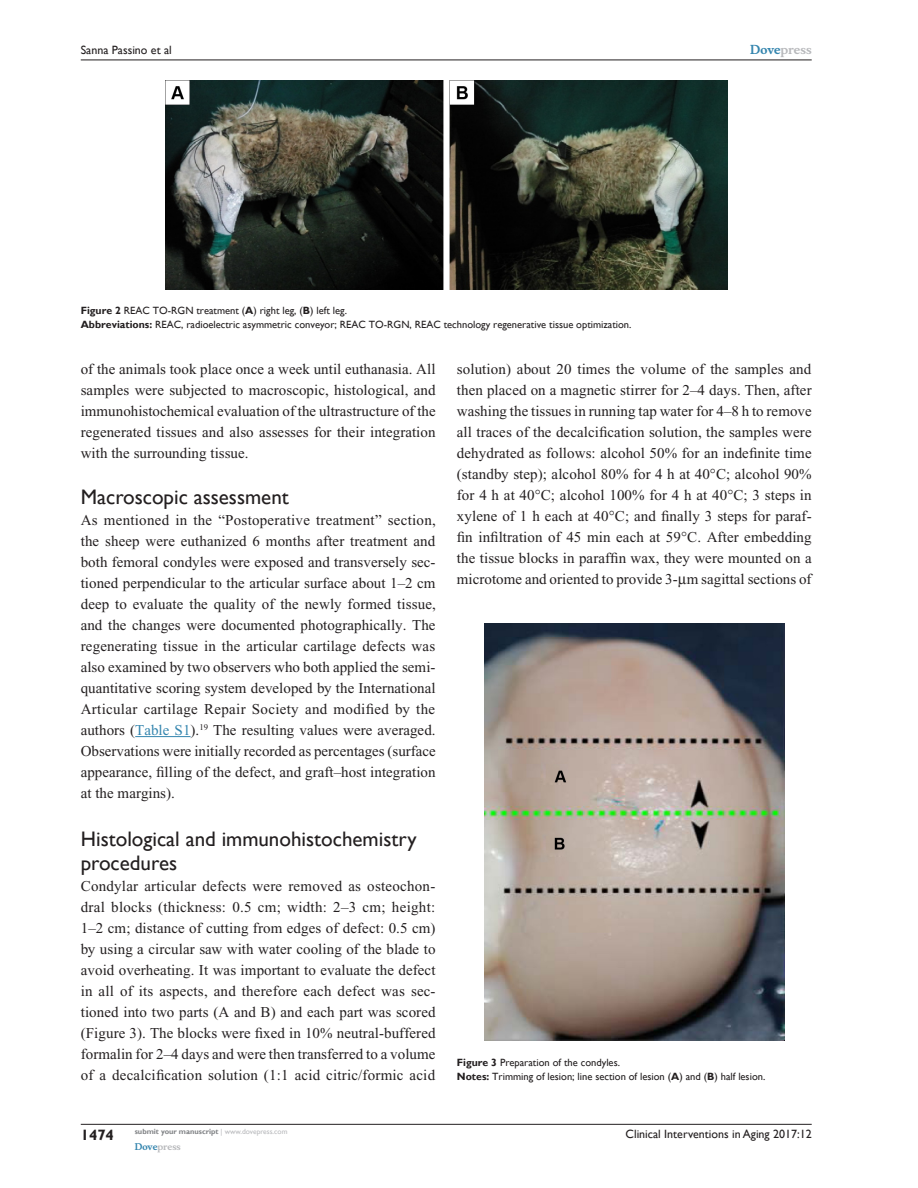
<style>
.page{position:relative;width:918px;height:1188px;background:#fff}
.page>*{position:absolute;margin:0;border:0;box-sizing:border-box;transform-origin:0 0}
.t1{font:21px/24px "Gill Sans";color:#231f20}
.t2{font:15px/21px "Times New Roman";letter-spacing:.005em;color:#231f20;text-align:justify}
.t3{font:700 15px "Gill Sans";color:#231f20}
.t4{font:12px "Gill Sans";color:#231f20}
.t5{font:700 12px "Musee";color:#b8b9bc}
.t6{font:10.5px/13.5px "Gill Sans";color:#231f20}
.t7{font:700 9px "Musee";color:#b8b9bc}
.t8{font:700 7.5px "Gill Sans";color:#808285}
.s1{font-weight:700}
.s2{color:#3485ae}
.s3{font-weight:400;color:#b8b9bc}
</style>
<div class="page">
<hr style="left:81px;top:1124px;width:731px;height:1px;background:#231f20">
<hr style="left:81px;top:60px;width:731px;height:1px;background:#231f20">
<hr style="left:135px;top:736px;width:56px;height:1px;background:#3485ae">
<img style="left:165px;top:81px;width:562px;height:208px">
<img style="left:484px;top:623px;width:300px;height:418px">
<p class="t4" style="left:81px;top:43px;width:92px">Sanna Passino et al</p>
<p class="t6" style="left:81px;top:304px;width:552px"><span class="s1">Figure 2</span> REAC TO-RGN treatment (<span class="s1">A</span>) right leg, (<span class="s1">B</span>) left leg.<br><span class="s1">Abbreviations:</span> REAC, radioelectric asymmetric conveyor; REAC TO-RGN, REAC technology regenerative tissue optimization.</p>
<p class="t5" style="left:750px;top:43px;width:63px"><span class="s2">Dove</span>press</p>
<p class="t2" style="left:81px;top:359px;width:356px">of the animals took place once a week until euthanasia. All samples were subjected to macroscopic, histological, and immunohistochemical evaluation of the ultrastructure of the regenerated tissues and also assesses for their integration with the surrounding tissue.</p>
<h1 class="t1" style="left:81px;top:485px;width:210px">Macroscopic assessment</h1>
<p class="t2" style="left:81px;top:510px;width:357px">As mentioned in the “Postoperative treatment” section, the sheep were euthanized 6 months after treatment and both femoral condyles were exposed and transversely sec&shy;tioned perpendicular to the articular surface about 1–2 cm deep to evaluate the quality of the newly formed tissue, and the changes were documented photographically. The regenerating tissue in the articular cartilage defects was also examined by two observers who both applied the semi&shy;quantitative scoring system developed by the International Articular cartilage Repair Society and modified by the authors (<span class="s2">Table S1</span>).<sup>19</sup> The resulting values were averaged.<br>Observations were initially recorded as percentages (surface appearance, filling of the defect, and graft–host integration at the margins).</p>
<h1 class="t1" style="left:81px;top:826px;width:337px">Histological and immunohistochemistry procedures</h1>
<p class="t2" style="left:81px;top:875px;width:356px">Condylar articular defects were removed as osteochon&shy;dral blocks (thickness: 0.5 cm; width: 2–3 cm; height:<br>1–2 cm; distance of cutting from edges of defect: 0.5 cm) by using a circular saw with water cooling of the blade to avoid overheating. It was important to evaluate the defect in all of its aspects, and therefore each defect was sec&shy;tioned into two parts (A and B) and each part was scored (Figure 3). The blocks were fixed in 10% neutral-buffered formalin for 2–4 days and were then transferred to a volume of a decalcification solution (1:1 acid citric/formic acid</p>
<p class="t2" style="left:457px;top:359px;width:356px">solution) about 20 times the volume of the samples and then placed on a magnetic stirrer for 2–4 days. Then, after washing the tissues in running tap water for 4–8 h to remove all traces of the decalcification solution, the samples were dehydrated as follows: alcohol 50% for an indefinite time (standby step); alcohol 80% for 4 h at 40■C; alcohol 90% for 4 h at 40■C; alcohol 100% for 4 h at 40■C; 3 steps in xylene of 1 h each at 40■C; and finally 3 steps for paraf&shy;fin infiltration of 45 min each at 59■C. After embedding the tissue blocks in paraffin wax, they were mounted on a microtome and oriented to provide 3- m sagittal sections of</p>
<p class="t6" style="left:457px;top:1056px;width:310px"><span class="s1">Figure 3</span> Preparation of the condyles.<br><span class="s1">Notes:</span> Trimming of lesion; line section of lesion (<span class="s1">A</span>) and (<span class="s1">B</span>) half lesion.</p>
<p class="t3" style="left:81px;top:1126px;width:35px">1474</p>
<p class="t8" style="left:135px;top:1127px;width:154px">submit your manuscript <span class="s3">| www.dovepress.com</span></p>
<p class="t7" style="left:135px;top:1141px;width:48px"><span class="s2">Dove</span>press</p>
<p class="t4" style="left:626px;top:1126px;width:188px">Clinical Interventions in Aging 2017:12</p>
</div>
